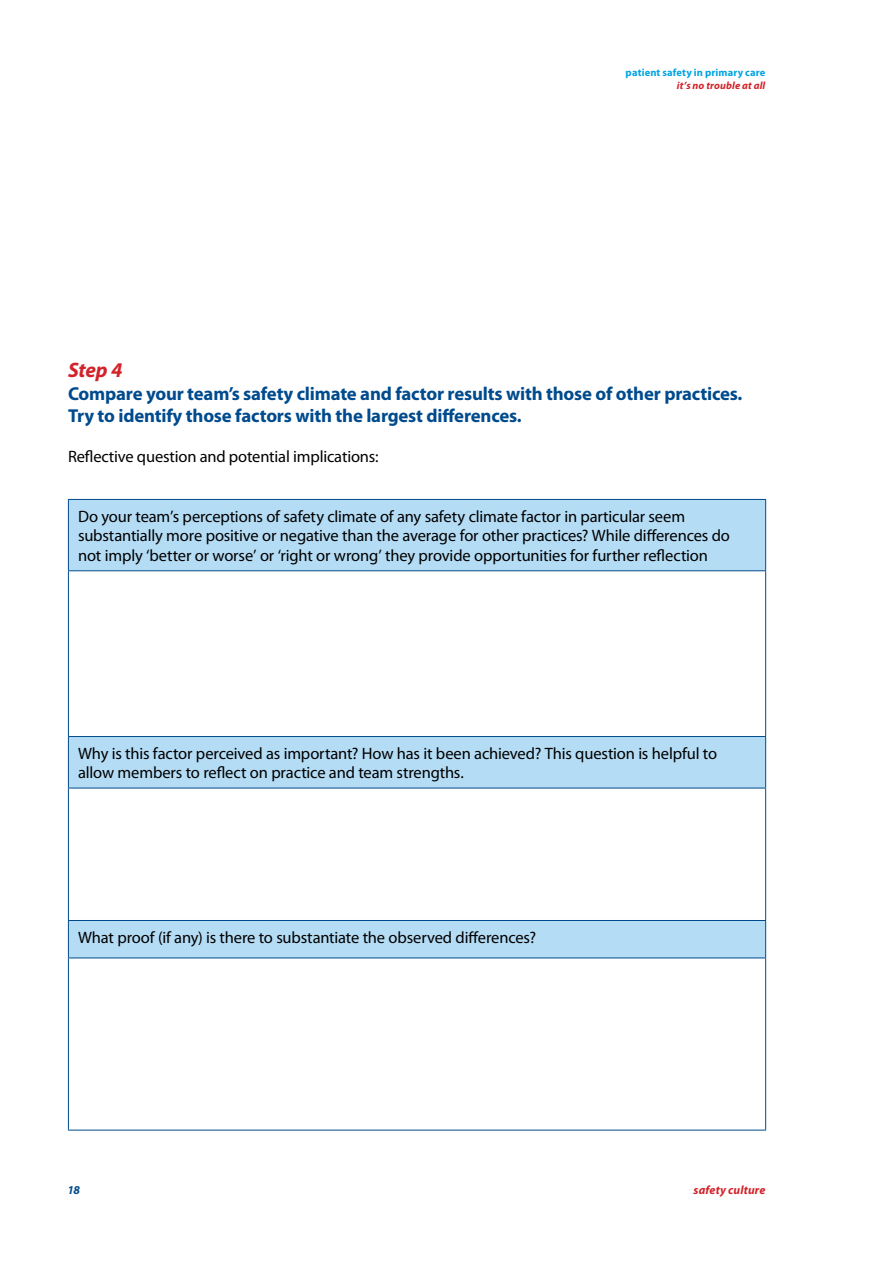
<style>
.page{position:relative;width:893px;height:1263px;background:#fff}
.page>*{position:absolute;margin:0;border:0;box-sizing:border-box;transform-origin:0 0}
.t1{font:italic 700 21px "Myriad Pro";color:#d2232a}
.t2{font:700 18.75px/22.5px "Myriad Pro";letter-spacing:-.01em;color:#004b8d}
.t3{font:16.5px/19.8px "Myriad Pro";letter-spacing:-.01em;color:#000}
.t4{font:italic 700 12px "Myriad Pro";letter-spacing:.01em;color:#d2232a}
.t5{font:italic 700 12px "Myriad Pro";color:#004b8d}
.t6{font:700 10.5px "Myriad Pro";letter-spacing:.01em;color:#00a4e3}
.t7{font:italic 700 10.5px "Myriad Pro";letter-spacing:.015em;color:#d2232a}
</style>
<div class="page">
<div style="left:69px;top:500px;width:696px;height:70px;background:#b4dcf5"></div>
<svg style="left:69px;top:571px;width:696px;height:559px"></svg>
<hr style="left:68px;top:499px;width:698px;height:1px;background:#004b8d">
<hr style="left:68px;top:500px;width:1px;height:70px;background:#004b8d">
<hr style="left:765px;top:500px;width:1px;height:70px;background:#004b8d">
<hr style="left:68px;top:570px;width:698px;height:1px;background:#004b8d">
<hr style="left:68px;top:571px;width:1px;height:165px;background:#004b8d">
<hr style="left:765px;top:571px;width:1px;height:165px;background:#004b8d">
<hr style="left:68px;top:736px;width:698px;height:1px;background:#004b8d">
<hr style="left:68px;top:737px;width:1px;height:51px;background:#004b8d">
<hr style="left:765px;top:737px;width:1px;height:51px;background:#004b8d">
<hr style="left:68px;top:788px;width:698px;height:1px;background:#004b8d">
<hr style="left:68px;top:788px;width:1px;height:132px;background:#004b8d">
<hr style="left:765px;top:788px;width:1px;height:132px;background:#004b8d">
<hr style="left:68px;top:920px;width:698px;height:1px;background:#004b8d">
<hr style="left:68px;top:921px;width:1px;height:36px;background:#004b8d">
<hr style="left:765px;top:921px;width:1px;height:36px;background:#004b8d">
<hr style="left:68px;top:957px;width:698px;height:1px;background:#004b8d">
<hr style="left:68px;top:958px;width:1px;height:172px;background:#004b8d">
<hr style="left:765px;top:958px;width:1px;height:172px;background:#004b8d">
<hr style="left:68px;top:1130px;width:698px;height:1px;background:#004b8d">
<p class="t6" style="left:626px;top:66px;width:141px">patient safety in primary care</p>
<p class="t7" style="left:677px;top:78px;width:90px">it’s no trouble at all</p>
<p class="t1" style="left:68px;top:356px;width:56px">Step 4</p>
<p class="t2" style="left:68px;top:381px;width:676px">Compare your team’s safety climate and factor results with those of other practices.<br>Try to identify those factors with the largest differences.</p>
<p class="t3" style="left:68px;top:446px;width:312px">Reflective question and potential implications:</p>
<p class="t3" style="left:78px;top:506px;width:653px">Do your team’s perceptions of safety climate of any safety climate factor in particular seem substantially more positive or negative than the average for other practices? While differences do not imply ‘better or worse’ or ‘right or wrong’ they provide opportunities for further reflection</p>
<p class="t3" style="left:78px;top:743px;width:641px">Why is this factor perceived as important? How has it been achieved? This question is helpful to allow members to reflect on practice and team strengths.</p>
<p class="t3" style="left:78px;top:927px;width:459px">What proof (if any) is there to substantiate the observed differences?</p>
<p class="t5" style="left:68px;top:1182px;width:14px">18</p>
<p class="t4" style="left:694px;top:1182px;width:73px">safety culture</p>
</div>
